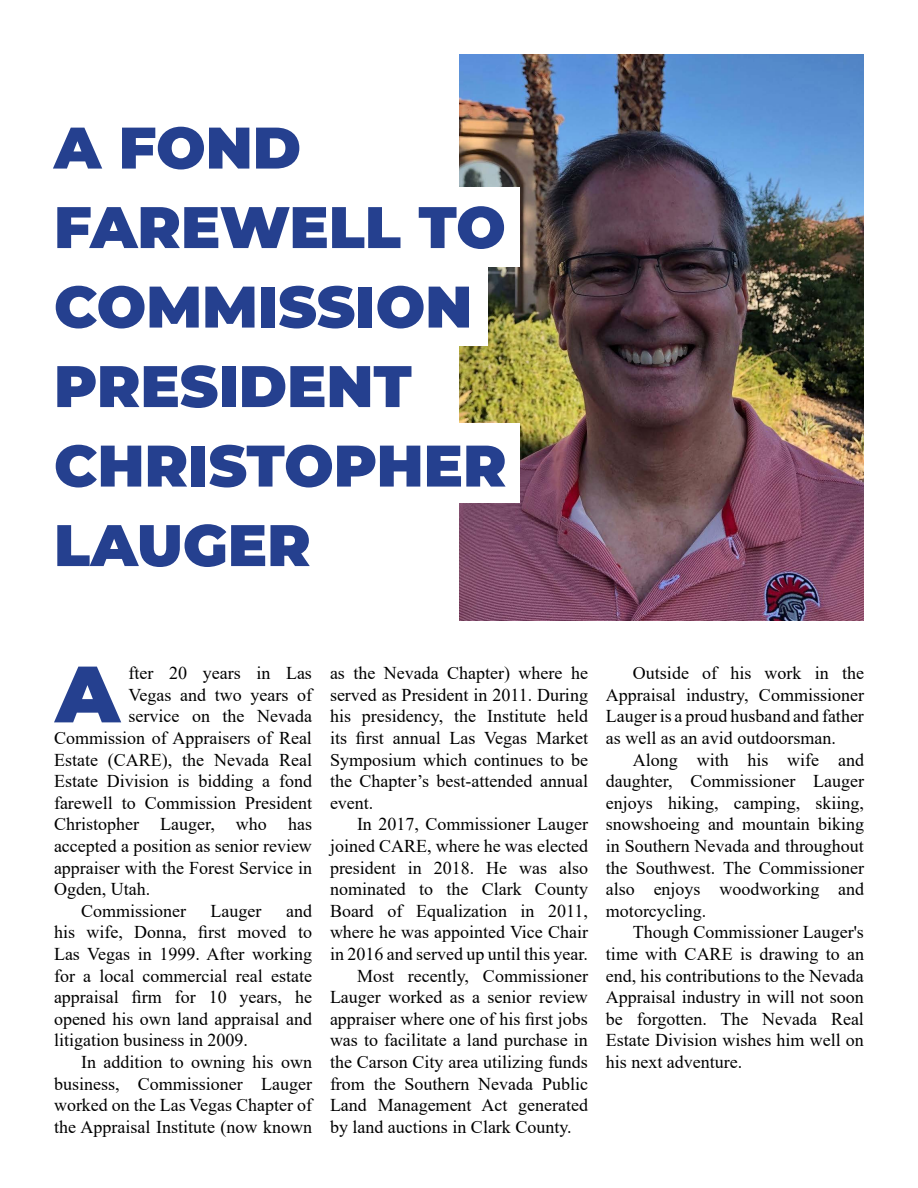
<style>
.page{position:relative;width:918px;height:1188px;background:#fff}
.page>*{position:absolute;margin:0;border:0;box-sizing:border-box;transform-origin:0 0}
.t1{font:900 79.65px "Montserrat";color:#25408f}
.t2{font:900 58.5px/79.5px "Montserrat";color:#25408f}
.t3{font:18px/21.6px "Times New Roman";color:#000;text-align:justify}
</style>
<div class="page">
<img style="left:459px;top:54px;width:405px;height:567px">
<svg style="left:459px;top:187px;width:61px;height:159px"></svg>
<svg style="left:459px;top:424px;width:61px;height:79px"></svg>
<h2 class="t2" style="left:54px;top:104px;width:454px">A FOND<br>FAREWELL TO<br>COMMISSION<br>PRESIDENT<br>CHRISTOPHER<br>LAUGER</h2>
<p class="t1" style="left:56px;top:634px;width:66px">A</p>
<p class="t3" style="left:129px;top:662px;width:461px">fter 20 years in Las as the Nevada Chapter) where he</p>
<p class="t3" style="left:633px;top:662px;width:233px">Outside of his work in the</p>
<p class="t3" style="left:129px;top:683px;width:737px">Vegas and two years of served as President in 2011. During Appraisal industry, Commissioner</p>
<p class="t3" style="left:129px;top:705px;width:737px">service on the Nevada his presidency, the Institute held Lauger is a proud husband and father</p>
<p class="t3" style="left:54px;top:727px;width:783px">Commission of Appraisers of Real its first annual Las Vegas Market as well as an avid outdoorsman.</p>
<p class="t3" style="left:54px;top:748px;width:536px">Estate (CARE), the Nevada Real Symposium which continues to be</p>
<p class="t3" style="left:54px;top:748px;width:812px;text-indent:579px">Along with his wife and Estate Division is bidding a fond the Chapter’s best-attended annual daughter, Commissioner Lauger farewell to Commission President event.</p>
<p class="t3" style="left:606px;top:791px;width:260px">enjoys hiking, camping, skiing,</p>
<p class="t3" style="left:54px;top:813px;width:812px;text-indent:303px">In 2017, Commissioner Lauger snowshoeing and mountain biking accepted a position as senior review joined CARE, where he was elected in Southern Nevada and throughout appraiser with the Forest Service in president in 2018. He was also the Southwest. The Commissioner Ogden, Utah.</p>
<p class="t3" style="left:54px;top:813px;width:260px">Christopher Lauger, who has</p>
<p class="t3" style="left:330px;top:878px;width:536px">nominated to the Clark County also enjoys woodworking and</p>
<p class="t3" style="left:54px;top:899px;width:654px;text-indent:232px">and Board of Equalization in 2011, motorcycling. his wife, Donna, first moved to where he was appointed Vice Chair</p>
<p class="t3" style="left:81px;top:899px;width:107px">Commissioner</p>
<p class="t3" style="left:211px;top:899px;width:52px">Lauger</p>
<p class="t3" style="left:54px;top:921px;width:812px;text-indent:579px">Though Commissioner Lauger's Las Vegas in 1999. After working in 2016 and served up until this year. time with CARE is drawing to an for a local commercial real estate</p>
<p class="t3" style="left:54px;top:964px;width:811px;text-indent:303px">Most recently, Commissioner end, his contributions to the Nevada appraisal firm for 10 years, he Lauger worked as a senior review Appraisal industry in will not soon opened his own land appraisal and appraiser where one of his first jobs be forgotten. The Nevada Real litigation business in 2009.</p>
<p class="t3" style="left:330px;top:1029px;width:535px">was to facilitate a land purchase in Estate Division wishes him well on</p>
<p class="t3" style="left:81px;top:1051px;width:663px">In addition to owning his own the Carson City area utilizing funds his next adventure.</p>
<p class="t3" style="left:54px;top:1072px;width:536px">business, Commissioner Lauger from the Southern Nevada Public</p>
<p class="t3" style="left:54px;top:1094px;width:536px">worked on the Las Vegas Chapter of Land Management Act generated</p>
<p class="t3" style="left:54px;top:1115px;width:519px">the Appraisal Institute (now known by land auctions in Clark County.</p>
</div>
